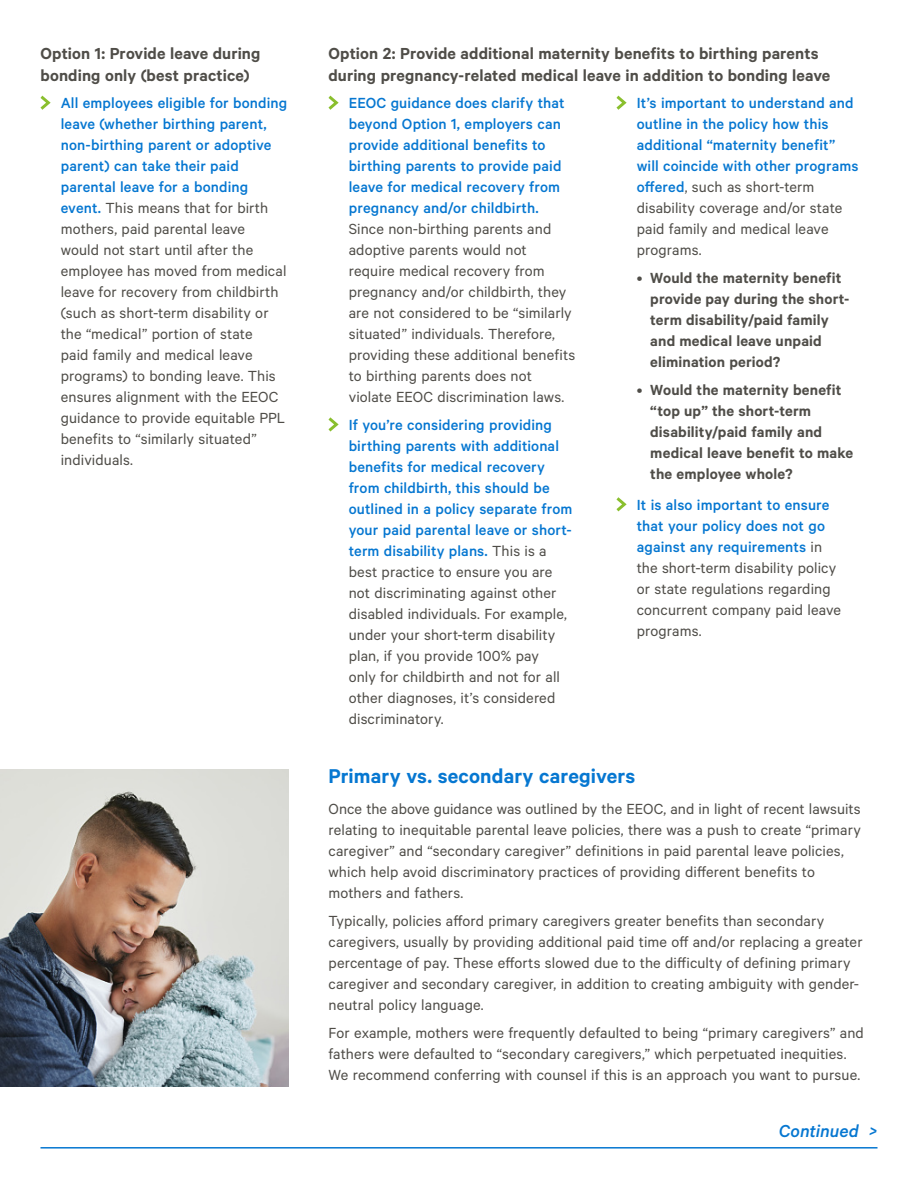
<style>
.page{position:relative;width:918px;height:1188px;background:#fff}
.page>*{position:absolute;margin:0;border:0;box-sizing:border-box;transform-origin:0 0}
._2b_Subhead2{font:600 22.5px "Calibre";letter-spacing:.005em;color:#0677d1}
.t1{font:italic 500 19.5px "Calibre";color:#0677d1}
._2c_Subhead3{font:600 18px/21.6px "Calibre";letter-spacing:.005em;color:#4f4d48}
._3b_Body{font:16.5px/21px "Calibre";letter-spacing:.005em;color:#4f4d48}
.t2{font:600 16.5px/21px "Calibre";letter-spacing:.01em;color:#4f4d48}
._3b_Body-2{font:500 16.5px/21px "Calibre";letter-spacing:.005em;color:#0677d1}
.s1{font-weight:500;color:#0677d1}
.s2{font-weight:400;color:#4f4d48}
.s3{font-weight:400}
</style>
<div class="page">
<svg style="left:40px;top:96px;width:11px;height:14px"></svg>
<svg style="left:328px;top:96px;width:11px;height:14px"></svg>
<svg style="left:328px;top:417px;width:11px;height:15px"></svg>
<svg style="left:616px;top:96px;width:11px;height:14px"></svg>
<svg style="left:616px;top:497px;width:11px;height:14px"></svg>
<img style="left:0;top:770px;width:288px;height:317px">
<hr style="left:40px;top:1147px;width:838px;height:2px;background:#0677d1">
<h3 class="_2c_Subhead3" style="left:40px;top:42px;width:221px">Option 1: Provide leave during bonding only (best practice)</h3>
<p class="_3b_Body" style="left:61px;top:92px;width:228px"><span class="s1">All employees eligible for bonding leave (whether birthing parent, non-birthing parent or adoptive parent) can take their paid parental leave for a bonding event.</span> This means that for birth mothers, paid parental leave would not start until after the employee has moved from medical leave for recovery from childbirth (such as short-term disability or the “medical” portion of state<br>paid family and medical leave programs) to bonding leave. This ensures alignment with the EEOC guidance to provide equitable PPL benefits to “similarly situated” individuals.</p>
<h3 class="_2c_Subhead3" style="left:328px;top:42px;width:503px">Option 2: Provide additional maternity benefits to birthing parents during pregnancy-related medical leave in addition to bonding leave</h3>
<p class="_3b_Body" style="left:349px;top:92px;width:228px"><span class="s1">EEOC guidance does clarify that beyond Option 1, employers can provide additional benefits to birthing parents to provide paid leave for medical recovery from pregnancy and/or childbirth.<br></span>Since non-birthing parents and adoptive parents would not require medical recovery from pregnancy and/or childbirth, they are not considered to be “similarly situated” individuals. Therefore, providing these additional benefits to birthing parents does not violate EEOC discrimination laws.</p>
<p class="_3b_Body" style="left:349px;top:414px;width:225px"><span class="s1">If you’re considering providing birthing parents with additional benefits for medical recovery from childbirth, this should be outlined in a policy separate from your paid parental leave or short&shy;term disability plans.</span> This is a best practice to ensure you are not discriminating against other disabled individuals. For example, under your short-term disability plan, if you provide 100% pay<br>only for childbirth and not for all other diagnoses, it’s considered discriminatory.</p>
<p class="_3b_Body-2" style="left:637px;top:92px;width:223px">It’s important to understand and outline in the policy how this additional “maternity benefit” will coincide with other programs offered<span class="s2">, such as short-term disability coverage and/or state paid family and medical leave programs.</span></p>
<p class="t2" style="left:650px;top:267px;width:201px;text-indent:-14px"><span class="s3">•</span> Would the maternity benefit provide pay during the short&shy;term disability/paid family and medical leave unpaid elimination period?</p>
<p class="t2" style="left:650px;top:379px;width:204px;text-indent:-14px"><span class="s3">•</span> Would the maternity benefit “top up” the short-term disability/paid family and medical leave benefit to make the employee whole?</p>
<p class="_3b_Body" style="left:637px;top:494px;width:206px"><span class="s1">It is also important to ensure that your policy does not go against any requirements</span> in the short-term disability policy or state regulations regarding concurrent company paid leave programs.</p>
<h2 class="_2b_Subhead2" style="left:328px;top:763px;width:308px">Primary vs. secondary caregivers</h2>
<p class="_3b_Body" style="left:328px;top:798px;width:534px">Once the above guidance was outlined by the EEOC, and in light of recent lawsuits relating to inequitable parental leave policies, there was a push to create “primary caregiver” and “secondary caregiver” definitions in paid parental leave policies, which help avoid discriminatory practices of providing different benefits to mothers and fathers.</p>
<p class="_3b_Body" style="left:328px;top:910px;width:536px">Typically, policies afford primary caregivers greater benefits than secondary caregivers, usually by providing additional paid time off and/or replacing a greater percentage of pay. These efforts slowed due to the difficulty of defining primary caregiver and secondary caregiver, in addition to creating ambiguity with gender&shy;neutral policy language.</p>
<p class="_3b_Body" style="left:328px;top:1022px;width:537px">For example, mothers were frequently defaulted to being “primary caregivers” and fathers were defaulted to “secondary caregivers,” which perpetuated inequities.<br>We recommend conferring with counsel if this is an approach you want to pursue.</p>
<p class="t1" style="left:779px;top:1120px;width:100px">Continued &gt;</p>
</div>
